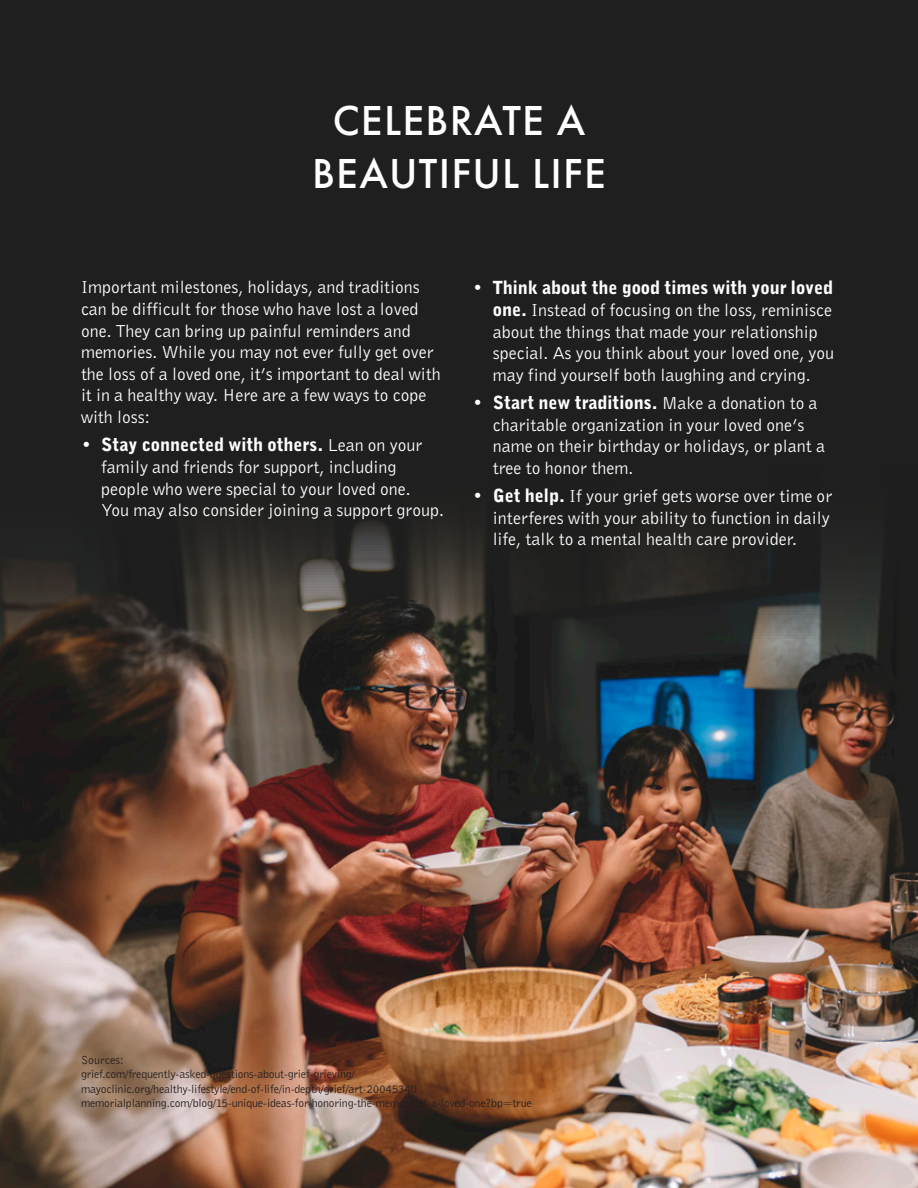
<style>
.page{position:relative;width:918px;height:1188px;background:#1f1f1f}
.page>*{position:absolute;margin:0;border:0;box-sizing:border-box;transform-origin:0 0}
.t1{font:500 43.5px "Futura PT";letter-spacing:.03em;color:#fff}
.t2{font:18px/21.6px "Bell Gothic";color:#fff}
.t3{font:12px "Bell Gothic";letter-spacing:-.02em;color:#231f20}
.t4{font:12px "Bell Gothic";color:#231f20}
.s1{font-weight:900}
</style>
<div class="page">
<img style="left:0;top:521px;width:918px;height:667px">
<p class="t1" style="left:333px;top:95px;width:254px">CELEBRATE A</p>
<p class="t1" style="left:312px;top:147px;width:295px">BEAUTIFUL LIFE</p>
<p class="t2" style="left:81px;top:276px;width:361px">Important milestones, holidays, and traditions can be difficult for those who have lost a loved one. They can bring up painful reminders and memories. While you may not ever fully get over the loss of a loved one, it’s important to deal with it in a healthy way. Here are a few ways to cope with loss:</p>
<p class="t2" style="left:101px;top:434px;width:344px;text-indent:-20px">• <span class="s1">Stay connected with others.</span> Lean on your family and friends for support, including people who were special to your loved one.<br>You may also consider joining a support group.</p>
<p class="t2" style="left:493px;top:277px;width:343px;text-indent:-20px">• <span class="s1">Think about the good times with your loved one.</span> Instead of focusing on the loss, reminisce about the things that made your relationship special. As you think about your loved one, you may find yourself both laughing and crying.</p>
<p class="t2" style="left:493px;top:392px;width:334px;text-indent:-20px">• <span class="s1">Start new traditions.</span> Make a donation to a charitable organization in your loved one’s name on their birthday or holidays, or plant a tree to honor them.</p>
<p class="t2" style="left:493px;top:485px;width:341px;text-indent:-20px">• <span class="s1">Get help.</span> If your grief gets worse over time or interferes with your ability to function in daily life, talk to a mental health care provider.</p>
<p class="t4" style="left:81px;top:1052px;width:44px">Sources:</p>
<p class="t3" style="left:81px;top:1067px;width:275px">grief.com/frequently-asked-questions-about-grief-grieving/</p>
<p class="t3" style="left:81px;top:1081px;width:338px">mayoclinic.org/healthy-lifestyle/end-of-life/in-depth/grief/art-20045340</p>
<p class="t3" style="left:81px;top:1095px;width:452px">memorialplanning.com/blog/15-unique-ideas-for-honoring-the-memory-of-a-loved-one?bp=true</p>
</div>
